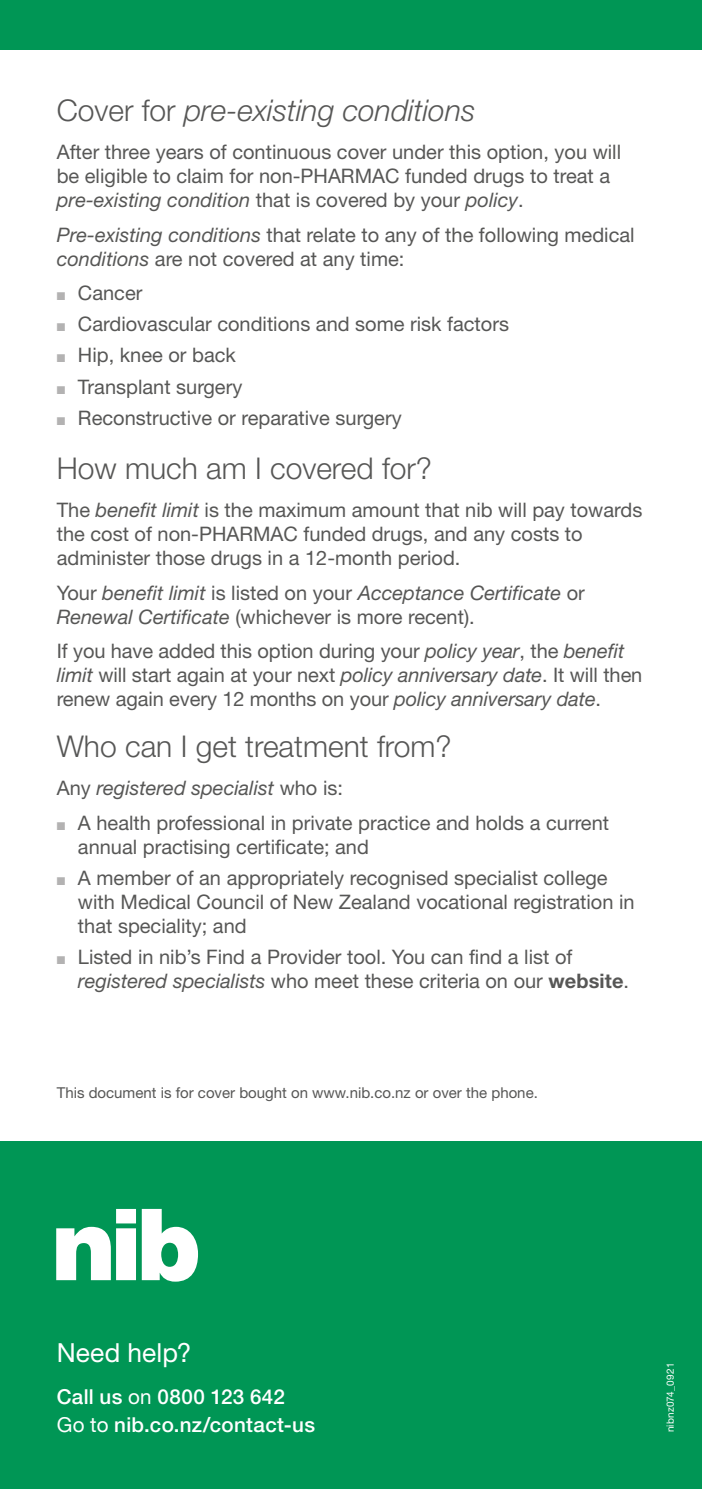
<style>
.page{position:relative;width:702px;height:1489px;background:#fff}
.page>*{position:absolute;margin:0;border:0;box-sizing:border-box;transform-origin:0 0}
.H2_Header{font:300 30px "Helvetica Neue LT Pro";color:#575756}
.H2_Header-2{font:italic 300 30px "Helvetica Neue LT Pro";color:#575756}
.H2_Contact_Header{font:26.25px "Helvetica Neue LT Pro";letter-spacing:.005em;color:#fff}
.P_Contact_Para{font:500 20.5px "Helvetica Neue LT Pro";letter-spacing:.015em;color:#fff}
.Para{font:20px/24px "Helvetica Neue LT Pro";color:#575756}
.Para-2{font:italic 20px/24px "Helvetica Neue LT Pro";color:#575756}
.footnote{font:15px "Helvetica Neue LT Pro";color:#575756}
.t1{font:10px "Helvetica Neue LT Pro";letter-spacing:.02em;color:#fff}
.s1{font-style:normal}
.s2{font-style:italic}
.s3{color:#b3b2b2}
.s4{font-weight:700}
.s5{font-weight:400}
</style>
<div class="page">
<div style="left:0;top:0;width:702px;height:50px;background:#009655"></div>
<div style="left:0;top:1141px;width:702px;height:347px;background:#009655"></div>
<svg style="left:56px;top:1208px;width:80px;height:71px"></svg>
<svg style="left:142px;top:1208px;width:56px;height:73px"></svg>
<h2 class="H2_Header-2" style="left:57px;top:92px;width:420px"><span class="s1">Cover for</span> pre-existing conditions</h2>
<p class="Para" style="left:57px;top:139px;width:566px">After three years of continuous cover under this option, you will be eligible to claim for non-PHARMAC funded drugs to treat a <span class="s2">pre-existing condition</span> that is covered by your <span class="s2">policy</span>.</p>
<p class="Para" style="left:57px;top:222px;width:579px"><span class="s2">Pre-existing conditions</span> that relate to any of the following medical <span class="s2">conditions</span> are not covered at any time:</p>
<p class="Para" style="left:57px;top:280px;width:87px"><span class="s3">■</span> Cancer</p>
<p class="Para" style="left:57px;top:312px;width:454px"><span class="s3">■</span> Cardiovascular conditions and some risk factors</p>
<p class="Para" style="left:57px;top:343px;width:181px"><span class="s3">■</span> Hip, knee or back</p>
<p class="Para" style="left:57px;top:374px;width:187px"><span class="s3">■</span> Transplant surgery</p>
<p class="Para" style="left:57px;top:405px;width:346px"><span class="s3">■</span> Reconstructive or reparative surgery</p>
<h2 class="H2_Header" style="left:57px;top:450px;width:377px">How much am I covered for?</h2>
<p class="Para" style="left:57px;top:497px;width:587px">The <span class="s2">benefit limit</span> is the maximum amount that nib will pay towards the cost of non-PHARMAC funded drugs, and any costs to administer those drugs in a 12-month period.</p>
<p class="Para-2" style="left:57px;top:580px;width:529px"><span class="s1">Your</span> benefit limit <span class="s1">is listed on your</span> Acceptance Certificate <span class="s1">or<br></span>Renewal Certificate <span class="s1">(whichever is more recent).</span></p>
<p class="Para" style="left:57px;top:638px;width:587px">If you have added this option during your <span class="s2">policy year</span>, the <span class="s2">benefit limit</span> will start again at your next <span class="s2">policy anniversary date</span>. It will then renew again every 12 months on your <span class="s2">policy anniversary date</span>.</p>
<h2 class="H2_Header" style="left:57px;top:728px;width:396px">Who can I get treatment from?</h2>
<p class="Para-2" style="left:57px;top:775px;width:288px"><span class="s1">Any</span> registered specialist <span class="s1">who is:</span></p>
<p class="Para" style="left:78px;top:810px;width:532px;text-indent:-21px"><span class="s3">■</span> A health professional in private practice and holds a current annual practising certificate; and</p>
<p class="Para" style="left:78px;top:865px;width:558px;text-indent:-21px"><span class="s3">■</span> A member of an appropriately recognised specialist college with Medical Council of New Zealand vocational registration in that speciality; and</p>
<p class="Para" style="left:78px;top:944px;width:552px;text-indent:-21px"><span class="s3">■</span> Listed in nib’s Find a Provider tool. You can find a list of <span class="s2">registered specialists</span> who meet these criteria on our <span class="s4">website</span>.</p>
<p class="footnote" style="left:57px;top:1083px;width:482px">This document is for cover bought on www.nib.co.nz or over the phone.</p>
<h2 class="H2_Contact_Header" style="left:57px;top:1335px;width:136px">Need help?</h2>
<p class="P_Contact_Para" style="left:57px;top:1384px;width:229px">Call us <span class="s5">on</span> 0800 123 642</p>
<p class="P_Contact_Para" style="left:57px;top:1412px;width:260px"><span class="s5">Go to</span> nib.co.nz/contact-us</p>
<p class="t1" style="left:664px;top:1431px;width:71px;rotate:-90deg">nibnz074_0921</p>
</div>
